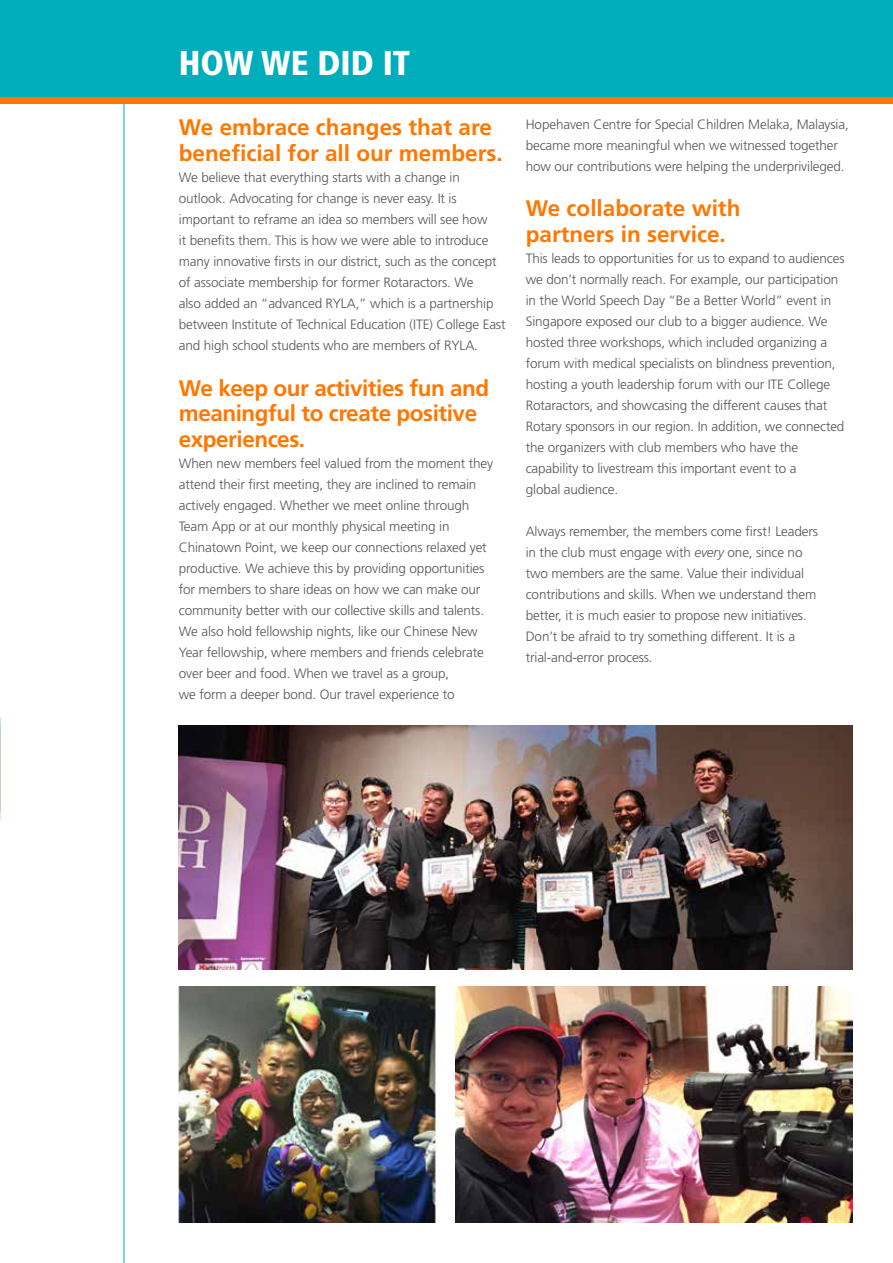
<style>
.page{position:relative;width:893px;height:1263px;background:#fff}
.page>*{position:absolute;margin:0;border:0;box-sizing:border-box;transform-origin:0 0}
.t1{font:900 condensed 34.5px "Frutiger LT Std";color:#fff}
.t2{font:700 22.5px/25.5px "Frutiger LT Std";color:#f70}
.t3{font:700 22.5px/25.5px "Frutiger LT Std";letter-spacing:-.02em;color:#f70}
.t4{font:300 13.5px/21px "Frutiger LT Std";letter-spacing:-.01em;color:#55565a}
.s1{font-style:italic}
</style>
<div class="page">
<hr style="left:124px;top:0;width:1px;height:1263px;background:#00adbb">
<div style="left:0;top:0;width:893px;height:104px;background:#f70"></div>
<div style="left:0;top:0;width:893px;height:96px;background:#00adbb"></div>
<img style="left:455px;top:986px;width:397px;height:236px">
<img style="left:179px;top:725px;width:673px;height:244px">
<img style="left:179px;top:987px;width:258px;height:235px">
<h1 class="t1" style="left:179px;top:42px;width:233px">HOW WE DID IT</h1>
<h2 class="t2" style="left:179px;top:115px;width:325px">We embrace changes that are beneficial for all our members.</h2>
<p class="t4" style="left:179px;top:167px;width:328px">We believe that everything starts with a change in outlook. Advocating for change is never easy. It is important to reframe an idea so members will see how<br>it benefits them. This is how we were able to introduce many innovative firsts in our district, such as the concept of associate membership for former Rotaractors. We<br>also added an “advanced RYLA,” which is a partnership between Institute of Technical Education (ITE) College East and high school students who are members of RYLA.</p>
<h2 class="t3" style="left:179px;top:375px;width:312px">We keep our activities fun and meaningful to create positive experiences.</h2>
<p class="t4" style="left:179px;top:453px;width:316px">When new members feel valued from the moment they attend their first meeting, they are inclined to remain actively engaged. Whether we meet online through Team App or at our monthly physical meeting in Chinatown Point, we keep our connections relaxed yet productive. We achieve this by providing opportunities for members to share ideas on how we can make our community better with our collective skills and talents.<br>We also hold fellowship nights, like our Chinese New Year fellowship, where members and friends celebrate over beer and food. When we travel as a group,<br>we form a deeper bond. Our travel experience to</p>
<p class="t4" style="left:526px;top:114px;width:325px">Hopehaven Centre for Special Children Melaka, Malaysia, became more meaningful when we witnessed together how our contributions were helping the underprivileged.</p>
<h2 class="t2" style="left:526px;top:196px;width:216px">We collaborate with partners in service.</h2>
<p class="t4" style="left:526px;top:248px;width:320px">This leads to opportunities for us to expand to audiences we don’t normally reach. For example, our participation in the World Speech Day “Be a Better World” event in Singapore exposed our club to a bigger audience. We hosted three workshops, which included organizing a forum with medical specialists on blindness prevention, hosting a youth leadership forum with our ITE College Rotaractors, and showcasing the different causes that Rotary sponsors in our region. In addition, we connected the organizers with club members who have the capability to livestream this important event to a<br>global audience.</p>
<p class="t4" style="left:526px;top:521px;width:294px">Always remember, the members come first! Leaders in the club must engage with <span class="s1">every</span> one, since no two members are the same. Value their individual contributions and skills. When we understand them better, it is much easier to propose new initiatives.<br>Don’t be afraid to try something different. It is a trial-and-error process.</p>
</div>
